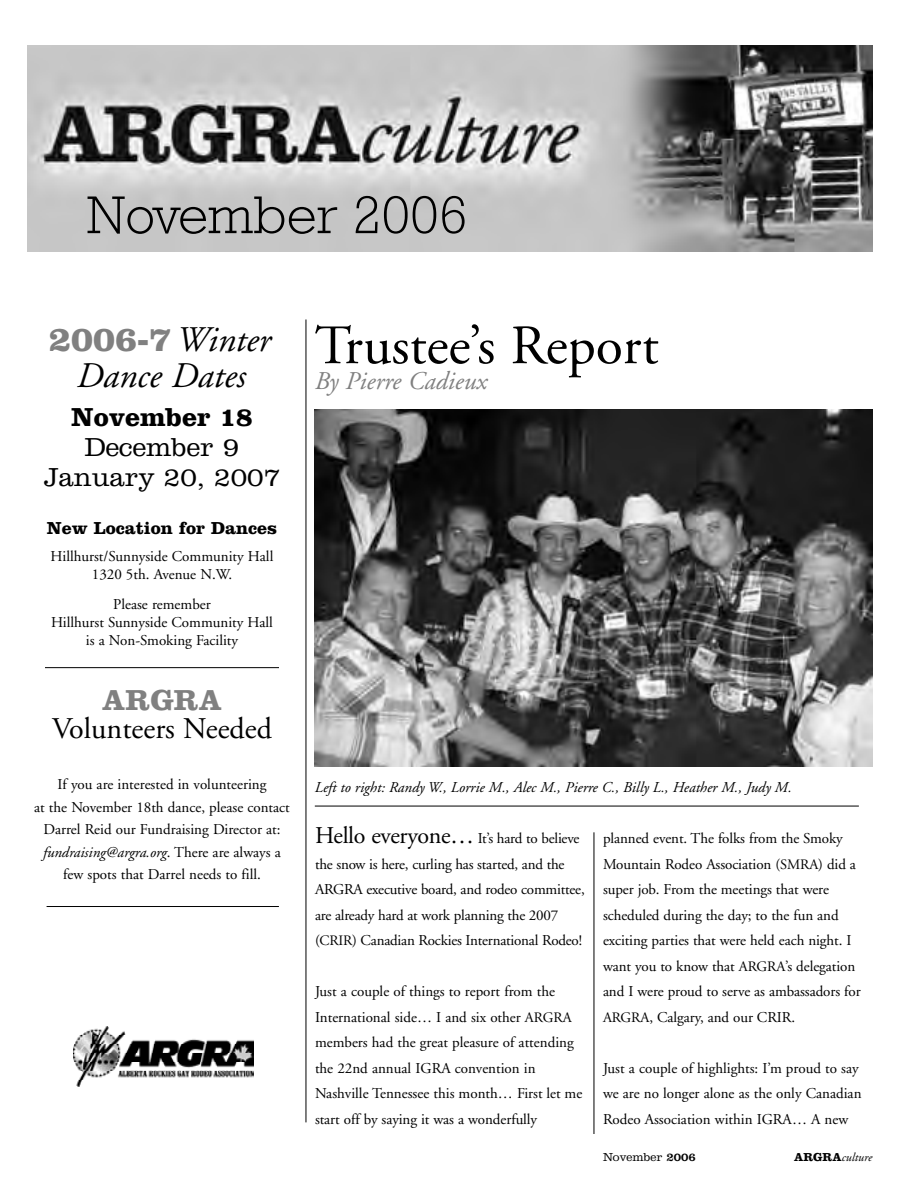
<style>
.page{position:relative;width:918px;height:1188px;background:#fff}
.page>*{position:absolute;margin:0;border:0;box-sizing:border-box;transform-origin:0 0}
.t1{font:55.5px "Adobe Garamond";color:#000}
.t2{font:300 54px "Rockwell";color:#000}
.t3{font:700 36px "Clarendon";color:#808080}
.t4{font:italic 36px "Adobe Garamond";color:#000}
.t5{font:30px "Adobe Garamond";color:#000}
.t6{font:700 30px "Clarendon";color:#808080}
.t7{font:300 27px/30px "Clarendon";color:#000;text-align:center}
.t8{font:700 27px "Clarendon";color:#000}
.t9{font:italic 25.5px "Adobe Garamond";color:#808080}
.t10{font:700 18px "Clarendon";color:#000}
.t11{font:15px/25.5px "Adobe Garamond";letter-spacing:-.005em;color:#000}
.t12{font:italic 15px "Adobe Garamond";color:#000}
.t13{font:300 12px "Clarendon";color:#000}
.t14{font:italic 12px "Adobe Garamond";color:#000}
.s1{font-family:"Adobe Garamond";font-weight:400;font-style:italic;color:#000}
.s2{font-style:italic}
.s3{font-size:24px}
.s4{font-size:14.4px}
.s5{font-weight:400}
.s6{font-family:"Clarendon";font-weight:700;font-style:normal}
</style>
<div class="page">
<hr style="left:45px;top:667px;width:234px;height:1px;background:#000">
<hr style="left:306px;top:320px;width:1px;height:802px;background:#000">
<hr style="left:594px;top:832px;width:1px;height:302px;background:#000">
<img style="left:27px;top:45px;width:846px;height:207px">
<img style="left:81px;top:1026px;width:45px;height:9px">
<img style="left:73px;top:1035px;width:181px;height:51px">
<hr style="left:47px;top:906px;width:232px;height:1px;background:#000">
<hr style="left:315px;top:806px;width:544px;height:1px;background:#000">
<img style="left:315px;top:409px;width:558px;height:357px">
<h2 class="t2" style="left:87px;top:196px;width:382px">November 2006</h2>
<h3 class="t3" style="left:49px;top:327px;width:223px">2006-7 <span class="s1">Winter</span></h3>
<h3 class="t4" style="left:77px;top:361px;width:171px">Dance Dates</h3>
<h3 class="t8" style="left:71px;top:408px;width:183px">November 18</h3>
<h3 class="t7" style="left:44px;top:435px;width:238px">December 9<br>January 20, 2007</h3>
<p class="t10" style="left:47px;top:522px;width:232px">New Location for Dances</p>
<p class="t11" style="left:51px;top:549px;width:224px;line-height:18px;text-align:center">Hillhurst/Sunnyside Community Hall<br>1320 5th. Avenue N.W.</p>
<p class="t11" style="left:51px;top:597px;width:223px;line-height:18px;text-align:center">Please remember<br>Hillhurst Sunnyside Community Hall is a Non-Smoking Facility</p>
<h3 class="t6" style="left:102px;top:690px;width:121px">ARGRA</h3>
<h3 class="t5" style="left:52px;top:717px;width:221px">Volunteers Needed</h3>
<p class="t11" style="left:34px;top:775px;width:257px;line-height:22.5px;text-align:center">If you are interested in volunteering<br>at the November 18th dance, please contact Darrel Reid our Fundraising Director at: <span class="s2">fundraising@argra.org</span>. There are always a few spots that Darrel needs to fill.</p>
<h1 class="t1" style="left:315px;top:323px;width:345px">Trustee’s Report</h1>
<h3 class="t9" style="left:315px;top:370px;width:174px">By Pierre Cadieux</h3>
<p class="t12" style="left:315px;top:781px;width:479px">Left to right: Randy W., Lorrie M., Alec M., Pierre C., Billy L., Heather M., Judy M.</p>
<p class="t11" style="left:315px;top:827px;width:271px"><span class="s3">Hello everyone…</span> It’s hard to believe the snow is here, curling has started, and the ARGRA executive board, and rodeo committee, are already hard at work planning the 2007 (<span class="s4">CRIR</span>) Canadian Rockies International Rodeo!</p>
<p class="t11" style="left:315px;top:980px;width:269px">Just a couple of things to report from the International side… I and six other <span class="s4">ARGRA </span>members had the great pleasure of attending the 22nd annual IGRA convention in Nashville Tennessee this month… First let me start off by saying it was a wonderfully</p>
<p class="t11" style="left:603px;top:827px;width:259px">planned event. The folks from the Smoky Mountain Rodeo Association (<span class="s4">SMRA</span>) did a super job. From the meetings that were scheduled during the day; to the fun and exciting parties that were held each night. I want you to know that <span class="s4">ARGRA</span>’s delegation and I were proud to serve as ambassadors for <span class="s4">ARGRA</span>, Calgary, and our CRIR.</p>
<p class="t11" style="left:603px;top:1056px;width:260px">Just a couple of highlights: I’m proud to say we are no longer alone as the only Canadian<br>Rodeo Association within IGRA… A new</p>
<p class="t13" style="left:603px;top:1153px;width:94px">November <span class="s5">2006</span></p>
<p class="t14" style="left:794px;top:1152px;width:79px"><span class="s6">ARGRA</span>culture</p>
</div>
